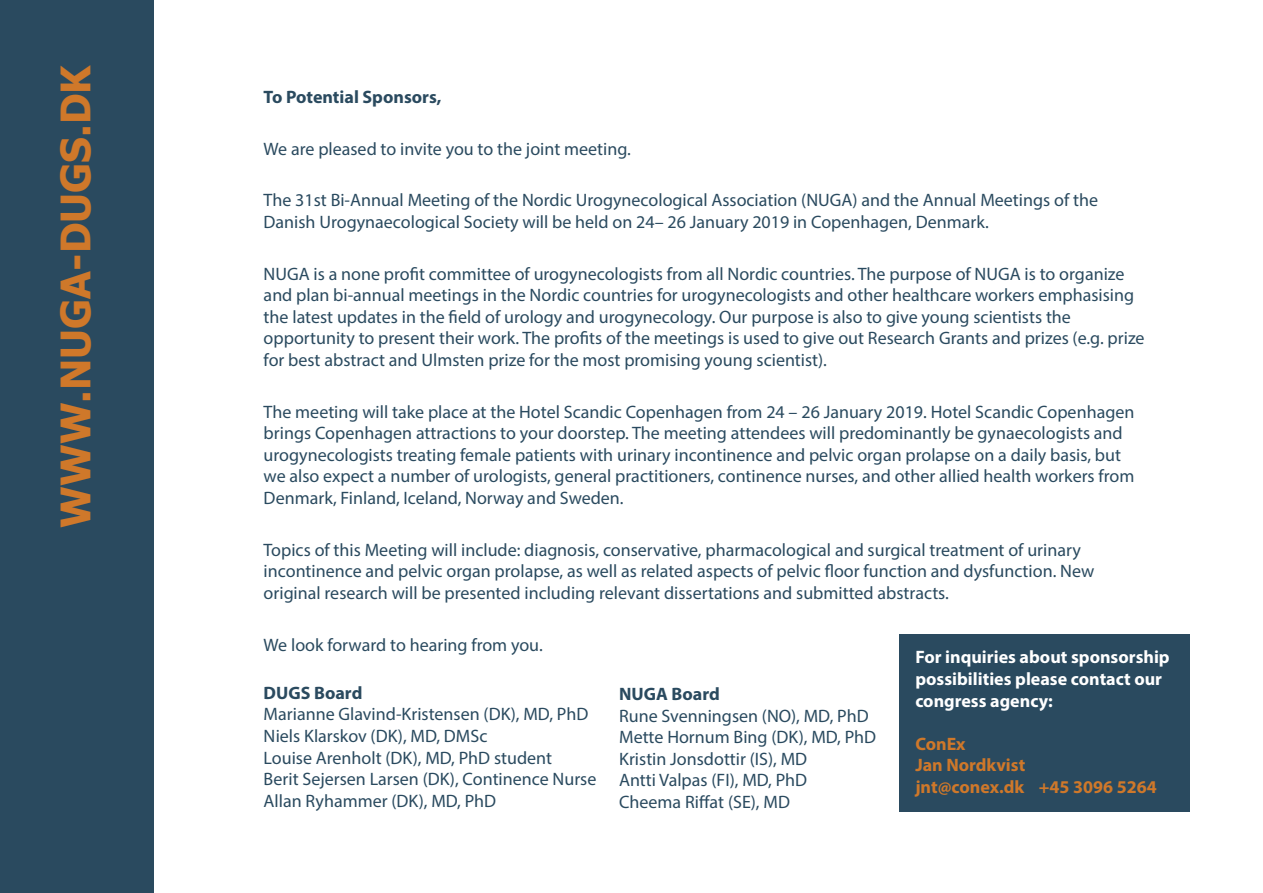
<style>
.page{position:relative;width:1263px;height:893px;background:#fff}
.page>*{position:absolute;margin:0;border:0;box-sizing:border-box;transform-origin:0 0}
.t1{font:700 40.5px "Tahoma";color:#cf782a}
.t2{font:18px/21.6px "Myriad Pro";color:#2a4a5f}
.t3{font:700 18px/21.6px "Myriad Pro";color:#fff}
.t4{font:700 18px "Myriad Pro";color:#cf782a}
.t5{font:700 18px "Myriad Pro";color:#2a4a5f}
</style>
<div class="page">
<div style="left:0;top:0;width:153px;height:893px;background:#2a4a5f"></div>
<div style="left:899px;top:635px;width:290px;height:177px;background:#2a4a5f"></div>
<p class="t1" style="left:47px;top:528px;width:464px;rotate:-90deg">WWW.NUGA-DUGS.DK</p>
<p class="t5" style="left:264px;top:85px;width:179px">To Potential Sponsors,</p>
<p class="t2" style="left:264px;top:137px;width:369px">We are pleased to invite you to the joint meeting.</p>
<p class="t2" style="left:264px;top:189px;width:836px">The 31st Bi-Annual Meeting of the Nordic Urogynecological Association (NUGA) and the Annual Meetings of the<br>Danish Urogynaecological Society will be held on 24– 26 January 2019 in Copenhagen, Denmark.</p>
<p class="t2" style="left:264px;top:262px;width:882px">NUGA is a none profit committee of urogynecologists from all Nordic countries. The purpose of NUGA is to organize and plan bi-annual meetings in the Nordic countries for urogynecologists and other healthcare workers emphasising the latest updates in the field of urology and urogynecology. Our purpose is also to give young scientists the opportunity to present their work. The profits of the meetings is used to give out Research Grants and prizes (e.g. prize for best abstract and Ulmsten prize for the most promising young scientist).</p>
<p class="t2" style="left:264px;top:400px;width:872px">The meeting will take place at the Hotel Scandic Copenhagen from 24 – 26 January 2019. Hotel Scandic Copenhagen brings Copenhagen attractions to your doorstep. The meeting attendees will predominantly be gynaecologists and urogynecologists treating female patients with urinary incontinence and pelvic organ prolapse on a daily basis, but we also expect a number of urologists, general practitioners, continence nurses, and other allied health workers from Denmark, Finland, Iceland, Norway and Sweden.</p>
<p class="t2" style="left:264px;top:539px;width:832px">Topics of this Meeting will include: diagnosis, conservative, pharmacological and surgical treatment of urinary incontinence and pelvic organ prolapse, as well as related aspects of pelvic floor function and dysfunction. New original research will be presented including relevant dissertations and submitted abstracts.</p>
<p class="t2" style="left:264px;top:633px;width:281px">We look forward to hearing from you.</p>
<p class="t3" style="left:915px;top:646px;width:256px">For inquiries about sponsorship possibilities please contact our congress agency:</p>
<p class="t4" style="left:915px;top:732px;width:52px">ConEx</p>
<p class="t4" style="left:915px;top:753px;width:111px">Jan Nordkvist</p>
<p class="t4" style="left:915px;top:775px;width:243px">jnt@conex.dk +45 3096 5264</p>
<p class="t5" style="left:264px;top:681px;width:100px">DUGS Board</p>
<p class="t2" style="left:264px;top:703px;width:326px">Marianne Glavind-Kristensen (DK), MD, PhD</p>
<p class="t2" style="left:264px;top:725px;width:225px">Niels Klarskov (DK), MD, DMSc</p>
<p class="t2" style="left:264px;top:746px;width:290px">Louise Arenholt (DK), MD, PhD student</p>
<p class="t2" style="left:264px;top:768px;width:334px">Berit Sejersen Larsen (DK), Continence Nurse</p>
<p class="t2" style="left:264px;top:790px;width:234px">Allan Ryhammer (DK), MD, PhD</p>
<p class="t5" style="left:619px;top:682px;width:102px">NUGA Board</p>
<p class="t2" style="left:619px;top:704px;width:251px">Rune Svenningsen (NO), MD, PhD</p>
<p class="t2" style="left:619px;top:726px;width:259px">Mette Hornum Bing (DK), MD, PhD</p>
<p class="t2" style="left:619px;top:748px;width:190px">Kristin Jonsdottir (IS), MD</p>
<p class="t2" style="left:619px;top:769px;width:190px">Antti Valpas (FI), MD, PhD</p>
<p class="t2" style="left:619px;top:791px;width:172px">Cheema Riffat (SE), MD</p>
</div>
